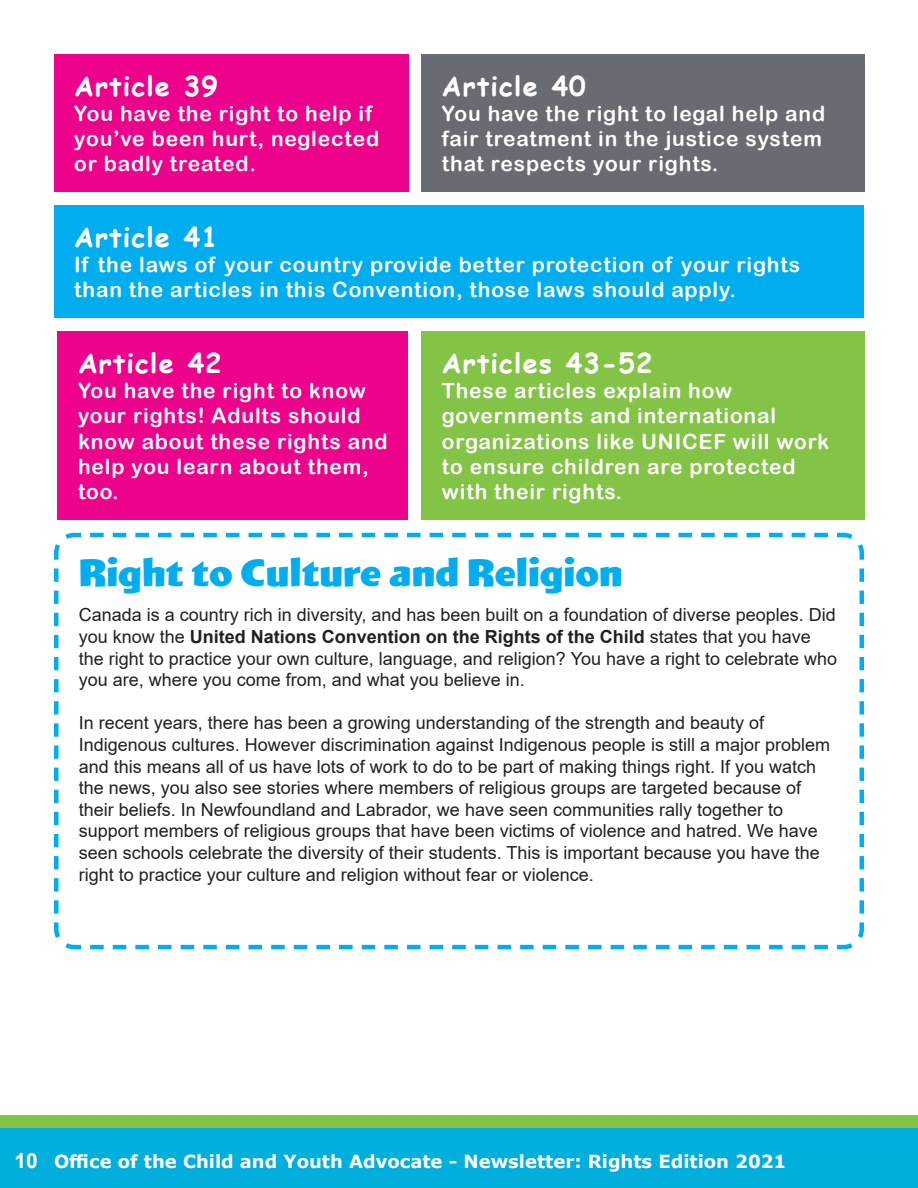
<style>
.page{position:relative;width:918px;height:1188px;background:#fff}
.page>*{position:absolute;margin:0;border:0;box-sizing:border-box;transform-origin:0 0}
.Main_Heading{font:700 36px "Wigwag";color:#00aeef}
.t1{font:700 27px "Comic Sans MS";letter-spacing:.04em;color:#fff}
.t2{font:21px/25.2px "Arial Rounded MT Bold";letter-spacing:.04em;color:#fff}
.t3{font:18px/21.6px "Arial";color:#231f20}
.t4{font:700 18px "Verdana";color:#fff}
.s1{font-weight:700}
.s2{font-family:"Arial";font-size:21px}
</style>
<div class="page">
<div style="left:0;top:1115px;width:918px;height:37px;background:#83c447"></div>
<div style="left:0;top:1128px;width:918px;height:60px;background:#00afdb"></div>
<div style="left:54px;top:54px;width:354px;height:138px;background:#ed028c"></div>
<div style="left:422px;top:54px;width:443px;height:138px;background:#696b73"></div>
<div style="left:422px;top:331px;width:443px;height:188px;background:#83c447"></div>
<div style="left:58px;top:331px;width:350px;height:188px;background:#ed028c"></div>
<div style="left:54px;top:205px;width:810px;height:113px;background:#00aeef"></div>
<svg style="left:54px;top:532px;width:810px;height:418px"></svg>
<p class="t1" style="left:74px;top:66px;width:145px">Article 39</p>
<p class="t2" style="left:74px;top:101px;width:306px">You have the right to help if you’ve been hurt, neglected or badly treated.</p>
<p class="t1" style="left:442px;top:66px;width:145px">Article 40</p>
<p class="t2" style="left:442px;top:101px;width:385px">You have the right to legal help and fair treatment in the justice system that respects your rights.</p>
<p class="t1" style="left:74px;top:217px;width:145px">Article 41</p>
<p class="t2" style="left:74px;top:252px;width:727px">If the laws of your country provide better protection of your rights than the articles in this Convention, those laws should apply.</p>
<p class="t1" style="left:78px;top:343px;width:145px">Article 42</p>
<p class="t2" style="left:78px;top:378px;width:311px">You have the right to know your rights! Adults should know about these rights and help you learn about them, too.</p>
<p class="t1" style="left:442px;top:343px;width:212px">Articles 43-52</p>
<p class="t2" style="left:442px;top:378px;width:389px">These articles explain how governments and international organizations like UNICEF will work to ensure children are protected with their rights.</p>
<p class="Main_Heading" style="left:79px;top:551px;width:546px">Right to Culture and Religion</p>
<p class="t3" style="left:79px;top:604px;width:760px">Canada is a country rich in diversity, and has been built on a foundation of diverse peoples. Did you know the <span class="s1">United Nations Convention on the Rights of the Child</span> states that you have the right to practice your own culture, language, and religion? You have a right to celebrate who you are, where you come from, and what you believe in.</p>
<p class="t3" style="left:79px;top:712px;width:753px">In recent years, there has been a growing understanding of the strength and beauty of Indigenous cultures. However discrimination against Indigenous people is still a major problem and this means all of us have lots of work to do to be part of making things right. If you watch the news, you also see stories where members of religious groups are targeted because of their beliefs. In Newfoundland and Labrador, we have seen communities rally together to support members of religious groups that have been victims of violence and hatred. We have seen schools celebrate the diversity of their students. This is important because you have the right to practice your culture and religion without fear or violence.</p>
<p class="t4" style="left:15px;top:1149px;width:773px"><span class="s2">10</span> Office of the Child and Youth Advocate - Newsletter: Rights Edition 2021</p>
</div>
